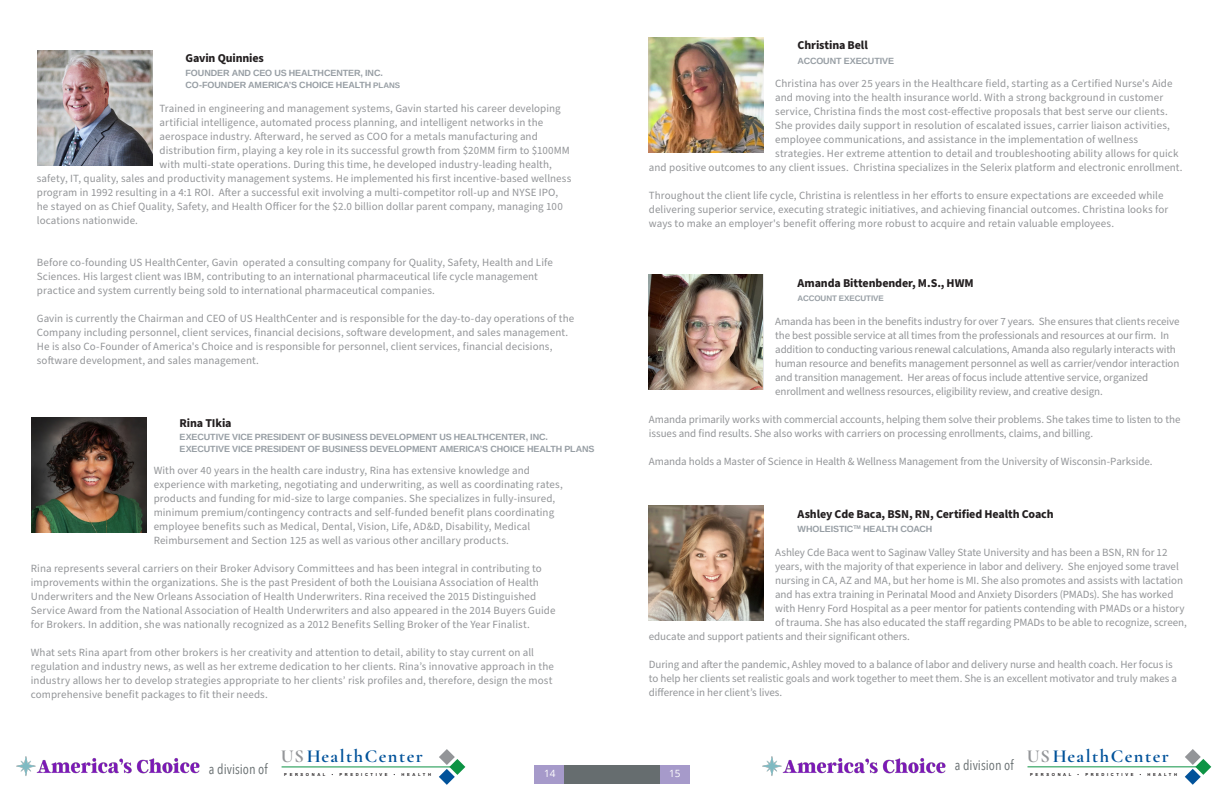
<style>
.page{position:relative;width:1224px;height:792px;background:#fff}
.page>*{position:absolute;margin:0;border:0;box-sizing:border-box;transform-origin:0 0}
.t1{font:700 18.4px "Cormorant Garamond";letter-spacing:.08em;color:#01529a}
.t2{font:14px "Avenir Next Condensed";color:#666d6f}
.SUB{font:700 12px "Source Sans Pro";letter-spacing:-.01em;color:#231f20}
.TXT{font:11px/14px "Source Sans Pro";letter-spacing:.005em;color:#939598}
.t3{font:10px "Open Sans";color:#fff}
.CAPTION_and_PAGE{font:700 9px "Arimo";letter-spacing:-.01em;color:#979ea4}
.CAPTION_and_PAGE-2{font:700 8px "Arimo";letter-spacing:-.005em;color:#979ea4}
.t4{font:700 4.2px "Arial";letter-spacing:.62em;color:#231f20}
.s1{font-size:8px}
.s2{color:#939598}
</style>
<div class="page">
<div style="left:563px;top:765px;width:98px;height:19px;background:#666d6f"></div>
<div style="left:660px;top:765px;width:30px;height:19px;background:#a69aca"></div>
<div style="left:534px;top:765px;width:30px;height:19px;background:#a69aca"></div>
<img style="left:37px;top:50px;width:115px;height:116px">
<img style="left:31px;top:417px;width:115px;height:115px">
<img style="left:649px;top:37px;width:115px;height:115px">
<img style="left:649px;top:275px;width:113px;height:115px">
<img style="left:649px;top:506px;width:115px;height:115px">
<img style="left:16px;top:756px;width:184px;height:20px">
<hr style="left:282px;top:767px;width:172px;height:1px;background:#0d9344">
<svg style="left:439px;top:749px;width:26px;height:36px"></svg>
<img style="left:762px;top:756px;width:184px;height:20px">
<hr style="left:1028px;top:767px;width:172px;height:1px;background:#0d9344">
<svg style="left:1185px;top:749px;width:26px;height:36px"></svg>
<p class="SUB" style="left:186px;top:49px;width:80px">Gavin Quinnies</p>
<p class="CAPTION_and_PAGE" style="left:186px;top:67px;width:199px">FOUNDER AND CEO US HEALTHCENTER, INC.</p>
<p class="CAPTION_and_PAGE" style="left:186px;top:79px;width:216px">CO-FOUNDER AMERICA’S CHOICE HEALTH <span class="s1">PLANS</span></p>
<p class="TXT" style="left:160px;top:101px;width:403px">Trained in engineering and management systems, Gavin started his career developing</p>
<p class="TXT" style="left:160px;top:115px;width:385px">artificial intelligence, automated process planning, and intelligent networks in the</p>
<p class="TXT" style="left:160px;top:129px;width:380px">aerospace industry. Afterward, he served as COO for a metals manufacturing and</p>
<p class="TXT" style="left:160px;top:143px;width:412px">distribution firm, playing a key role in its successful growth from $20MM firm to $100MM</p>
<p class="TXT" style="left:160px;top:157px;width:394px">with multi-state operations. During this time, he developed industry-leading health,</p>
<p class="TXT" style="left:37px;top:171px;width:536px">safety, IT, quality, sales and productivity management systems. He implemented his first incentive-based wellness</p>
<p class="TXT" style="left:37px;top:185px;width:523px">program in 1992 resulting in a 4:1 ROI. After a successful exit involving a multi-competitor roll-up and NYSE IPO,</p>
<p class="TXT" style="left:37px;top:199px;width:528px">he stayed on as Chief Quality, Safety, and Health Officer for the $2.0 billion dollar parent company, managing 100</p>
<p class="TXT" style="left:37px;top:213px;width:103px">locations nationwide.</p>
<p class="TXT" style="left:37px;top:255px;width:517px">Before co-founding US HealthCenter, Gavin operated a consulting company for Quality, Safety, Health and Life<br>Sciences. His largest client was IBM, contributing to an international pharmaceutical life cycle management practice and system currently being sold to international pharmaceutical companies.</p>
<p class="TXT" style="left:37px;top:311px;width:539px">Gavin is currently the Chairman and CEO of US HealthCenter and is responsible for the day-to-day operations of the Company including personnel, client services, financial decisions, software development, and sales management.<br>He is also Co-Founder of America's Choice and is responsible for personnel, client services, financial decisions, software development, and sales management.</p>
<p class="SUB" style="left:180px;top:415px;width:53px">Rina TIkia</p>
<p class="CAPTION_and_PAGE" style="left:180px;top:431px;width:370px">EXECUTIVE VICE PRESIDENT OF BUSINESS DEVELOPMENT US HEALTHCENTER, INC.</p>
<p class="CAPTION_and_PAGE" style="left:180px;top:443px;width:416px">EXECUTIVE VICE PRESIDENT OF BUSINESS DEVELOPMENT AMERICA’S CHOICE HEALTH PLANS</p>
<p class="TXT" style="left:154px;top:463px;width:411px">With over 40 years in the health care industry, Rina has extensive knowledge and experience with marketing, negotiating and underwriting, as well as coordinating rates, products and funding for mid-size to large companies. She specializes in fully-insured, minimum premium/contingency contracts and self-funded benefit plans coordinating employee benefits such as Medical, Dental, Vision, Life, AD&amp;D, Disability, Medical Reimbursement and Section 125 as well as various other ancillary products.</p>
<p class="TXT" style="left:31px;top:561px;width:526px">Rina represents several carriers on their Broker Advisory Committees and has been integral in contributing to improvements within the organizations. She is the past President of both the Louisiana Association of Health Underwriters and the New Orleans Association of Health Underwriters. Rina received the 2015 Distinguished Service Award from the National Association of Health Underwriters and also appeared in the 2014 Buyers Guide for Brokers. In addition, she was nationally recognized as a 2012 Benefits Selling Broker of the Year Finalist.</p>
<p class="TXT" style="left:31px;top:645px;width:525px">What sets Rina apart from other brokers is her creativity and attention to detail, ability to stay current on all regulation and industry news, as well as her extreme dedication to her clients. Rina’s innovative approach in the industry allows her to develop strategies appropriate to her clients’ risk profiles and, therefore, design the most comprehensive benefit packages to fit their needs.</p>
<p class="SUB" style="left:798px;top:37px;width:72px">Christina Bell</p>
<p class="CAPTION_and_PAGE" style="left:798px;top:54px;width:98px">ACCOUNT EXECUTIVE</p>
<p class="TXT" style="left:775px;top:77px;width:399px">Christina has over 25 years in the Healthcare field, starting as a Certified Nurse's Aide</p>
<p class="TXT" style="left:775px;top:91px;width:390px">and moving into the health insurance world. With a strong background in customer</p>
<p class="TXT" style="left:775px;top:105px;width:394px">service, Christina finds the most cost-effective proposals that best serve our clients.</p>
<p class="TXT" style="left:775px;top:119px;width:396px">She provides daily support in resolution of escalated issues, carrier liaison activities,</p>
<p class="TXT" style="left:775px;top:133px;width:364px">employee communications, and assistance in the implementation of wellness</p>
<p class="TXT" style="left:775px;top:147px;width:405px">strategies. Her extreme attention to detail and troubleshooting ability allows for quick</p>
<p class="TXT" style="left:649px;top:161px;width:535px">and positive outcomes to any client issues. Christina specializes in the Selerix platform and electronic enrollment.</p>
<p class="TXT" style="left:649px;top:189px;width:521px">Throughout the client life cycle, Christina is relentless in her efforts to ensure expectations are exceeded while delivering superior service, executing strategic initiatives, and achieving financial outcomes. Christina looks for ways to make an employer's benefit offering more robust to acquire and retain valuable employees.</p>
<p class="SUB" style="left:798px;top:275px;width:178px">Amanda Bittenbender, M.S., HWM</p>
<p class="CAPTION_and_PAGE-2" style="left:798px;top:292px;width:88px">ACCOUNT EXECUTIVE</p>
<p class="TXT" style="left:775px;top:315px;width:406px">Amanda has been in the benefits industry for over 7 years. She ensures that clients receive the best possible service at all times from the professionals and resources at our firm. In addition to conducting various renewal calculations, Amanda also regularly interacts with human resource and benefits management personnel as well as carrier/vendor interaction and transition management. Her areas of focus include attentive service, organized enrollment and wellness resources, eligibility review, and creative design.</p>
<p class="TXT" style="left:649px;top:413px;width:533px">Amanda primarily works with commercial accounts, helping them solve their problems. She takes time to listen to the issues and find results. She also works with carriers on processing enrollments, claims, and billing.</p>
<p class="TXT" style="left:649px;top:455px;width:505px">Amanda holds a Master of Science in Health &amp; Wellness Management from the University of Wisconsin-Parkside.</p>
<p class="SUB" style="left:798px;top:506px;width:257px">Ashley Cde Baca, BSN, RN, Certified Health Coach</p>
<p class="CAPTION_and_PAGE" style="left:798px;top:523px;width:136px">WHOLEISTIC<sup>TM</sup> HEALTH COACH</p>
<p class="TXT" style="left:775px;top:546px;width:394px">Ashley Cde Baca went to Saginaw Valley State University and has been a BSN, RN for 12</p>
<p class="TXT" style="left:775px;top:560px;width:405px">years, with the majority of that experience in labor and delivery. She enjoyed some travel</p>
<p class="TXT" style="left:775px;top:574px;width:409px">nursing in CA, AZ and MA, but her home is MI. She also promotes and assists with lactation</p>
<p class="TXT" style="left:775px;top:588px;width:400px">and has extra training in Perinatal Mood and Anxiety Disorders (PMADs). She has worked</p>
<p class="TXT" style="left:775px;top:602px;width:411px">with Henry Ford Hospital as a peer mentor for patients contending with PMADs or a history</p>
<p class="TXT" style="left:775px;top:616px;width:413px">of trauma. She has also educated the staff regarding PMADs to be able to recognize, screen,</p>
<p class="TXT" style="left:649px;top:630px;width:263px">educate and support patients and their significant others.</p>
<p class="TXT" style="left:649px;top:658px;width:530px">During and after the pandemic, Ashley moved to a balance of labor and delivery nurse and health coach. Her focus is to help her clients set realistic goals and work together to meet them. She is an excellent motivator and truly makes a difference in her client’s lives.</p>
<p class="t2" style="left:209px;top:757px;width:60px">a division of</p>
<p class="t1" style="left:281px;top:745px;width:143px"><span class="s2">US</span>HealthCenter</p>
<p class="t4" style="left:284px;top:771px;width:43px">PERSONAL</p>
<p class="t4" style="left:332px;top:771px;width:57px">• PREDICTIVE</p>
<p class="t4" style="left:394px;top:771px;width:39px">• HEALTH</p>
<p class="t3" style="left:544px;top:767px;width:13px">14</p>
<p class="t3" style="left:669px;top:767px;width:13px">15</p>
<p class="t2" style="left:955px;top:754px;width:60px">a division of</p>
<p class="t1" style="left:1027px;top:745px;width:143px"><span class="s2">US</span>HealthCenter</p>
<p class="t4" style="left:1030px;top:771px;width:43px">PERSONAL</p>
<p class="t4" style="left:1078px;top:771px;width:57px">• PREDICTIVE</p>
<p class="t4" style="left:1140px;top:771px;width:39px">• HEALTH</p>
</div>
